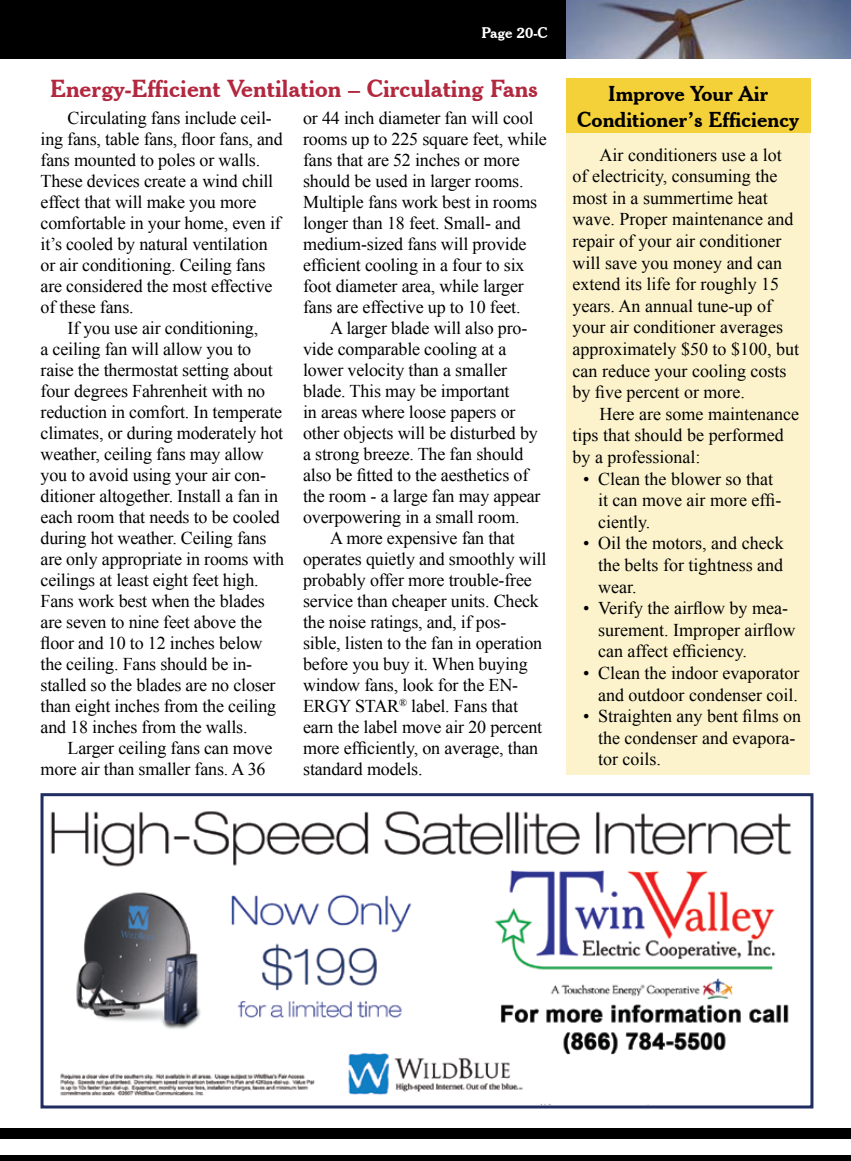
<style>
.page{position:relative;width:851px;height:1161px;background:#fff}
.page>*{position:absolute;margin:0;border:0;box-sizing:border-box;transform-origin:0 0}
.t1{font:700 24px "Cheltenham BT";color:#b2283f}
.t2{font:700 21px/25.2px "Cheltenham BT";color:#000;text-align:center}
.t3{font:18px/21px "Times New Roman";letter-spacing:-.01em;color:#000}
.t4{font:700 15px "Cheltenham BT";color:#fff}
</style>
<div class="page">
<img style="left:50px;top:811px;width:742px;height:285px">
<div style="left:40px;top:793px;width:773px;height:315px;border:3px solid #202d61"></div>
<div style="left:566px;top:79px;width:243px;height:696px;background:#fcf3cd"></div>
<div style="left:566px;top:79px;width:244px;height:54px;background:#f4d039"></div>
<img style="left:561px;top:0;width:289px;height:59px">
<div style="left:0;top:0;width:566px;height:58px;background:#000"></div>
<div style="left:0;top:1156px;width:850px;height:5px;background:#000"></div>
<div style="left:0;top:1128px;width:850px;height:11px;background:#000"></div>
<p class="t4" style="left:481px;top:23px;width:68px">Page 20-C</p>
<h1 class="t1" style="left:50px;top:73px;width:489px">Energy-Efficient Ventilation – Circulating Fans</h1>
<p class="t2" style="left:577px;top:81px;width:223px">Improve Your Air<br>Conditioner’s Efficiency</p>
<p class="t3" style="left:572px;top:144px;width:228px;line-height:21.6px;text-indent:27px">Air conditioners use a lot of electricity, consuming the most in a summertime heat wave. Proper maintenance and repair of your air conditioner will save you money and can extend its life for roughly 15 years. An annual tune-up of your air conditioner averages approximately $50 to $100, but can reduce your cooling costs by five percent or more.</p>
<p class="t3" style="left:572px;top:403px;width:228px;line-height:21.6px;text-indent:27px">Here are some maintenance tips that should be performed by a professional:</p>
<p class="t3" style="left:598px;top:468px;width:185px;line-height:21.6px;text-indent:-15px">• Clean the blower so that it can move air more effi&shy;ciently.</p>
<p class="t3" style="left:598px;top:532px;width:187px;line-height:21.6px;text-align:justify;text-indent:-15px">• Oil the motors, and check the belts for tightness and wear.</p>
<p class="t3" style="left:598px;top:597px;width:199px;line-height:21.6px;text-indent:-15px">• Verify the airflow by mea&shy;surement. Improper airflow can affect efficiency.</p>
<p class="t3" style="left:583px;top:662px;width:218px;line-height:21.6px;text-align:right">• Clean the indoor evaporator and outdoor condenser coil.</p>
<p class="t3" style="left:598px;top:705px;width:205px;line-height:21.6px;text-indent:-15px">• Straighten any bent films on the condenser and evapora&shy;tor coils.</p>
<p class="t3" style="left:40px;top:107px;width:244px;text-indent:27px">Circulating fans include ceil&shy;ing fans, table fans, floor fans, and fans mounted to poles or walls.<br>These devices create a wind chill effect that will make you more comfortable in your home, even if it’s cooled by natural ventilation or air conditioning. Ceiling fans are considered the most effective of these fans.</p>
<p class="t3" style="left:40px;top:317px;width:245px;text-indent:27px">If you use air conditioning,<br>a ceiling fan will allow you to raise the thermostat setting about four degrees Fahrenheit with no reduction in comfort. In temperate climates, or during moderately hot weather, ceiling fans may allow you to avoid using your air con&shy;ditioner altogether. Install a fan in each room that needs to be cooled during hot weather. Ceiling fans are only appropriate in rooms with ceilings at least eight feet high.<br>Fans work best when the blades are seven to nine feet above the floor and 10 to 12 inches below the ceiling. Fans should be in&shy;stalled so the blades are no closer than eight inches from the ceiling and 18 inches from the walls.</p>
<p class="t3" style="left:40px;top:737px;width:233px;text-indent:27px">Larger ceiling fans can move more air than smaller fans. A 36</p>
<p class="t3" style="left:303px;top:107px;width:245px">or 44 inch diameter fan will cool rooms up to 225 square feet, while fans that are 52 inches or more should be used in larger rooms.<br>Multiple fans work best in rooms longer than 18 feet. Small- and medium-sized fans will provide efficient cooling in a four to six foot diameter area, while larger fans are effective up to 10 feet.</p>
<p class="t3" style="left:303px;top:317px;width:239px;text-indent:27px">A larger blade will also pro&shy;vide comparable cooling at a lower velocity than a smaller blade. This may be important<br>in areas where loose papers or other objects will be disturbed by a strong breeze. The fan should also be fitted to the aesthetics of the room - a large fan may appear overpowering in a small room.</p>
<p class="t3" style="left:303px;top:527px;width:245px;text-indent:27px">A more expensive fan that operates quietly and smoothly will probably offer more trouble-free service than cheaper units. Check the noise ratings, and, if pos&shy;sible, listen to the fan in operation before you buy it. When buying window fans, look for the EN-<br>ERGY STAR<sup>®</sup> label. Fans that earn the label move air 20 percent more efficiently, on average, than standard models.</p>
</div>
